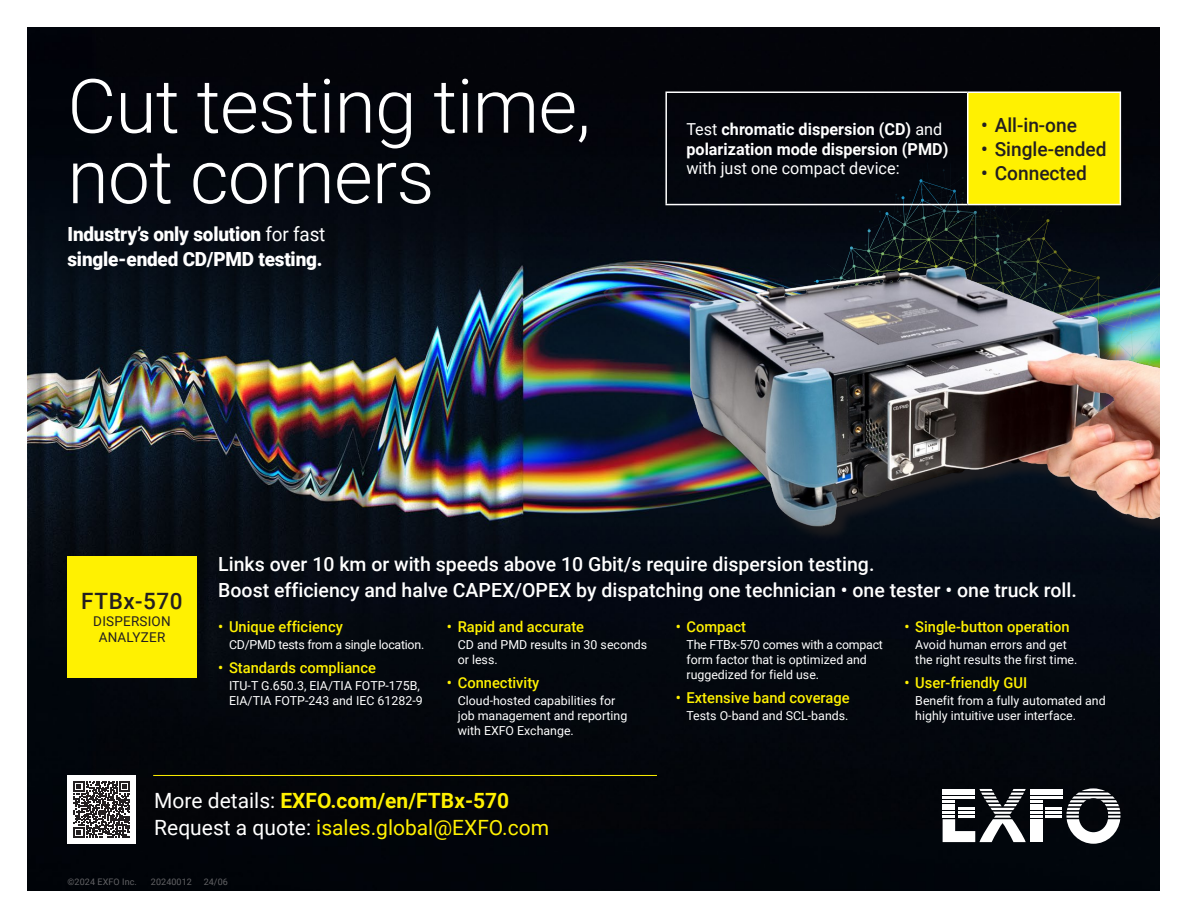
<style>
.page{position:relative;width:1188px;height:918px;background:#fff}
.page>*{position:absolute;margin:0;border:0;box-sizing:border-box;transform-origin:0 0}
.t1{font:300 75px/70.5px "Roboto";letter-spacing:-.01em;color:#fff}
.t2{font:500 22.5px "Roboto";letter-spacing:.025em;color:#231f20}
.t3{font:21px/27px "Roboto";color:#fff}
.t4{font:500 19.5px/25.5px "Roboto";color:#fff}
.t5{font:900 19.5px/25.5px "Roboto";letter-spacing:-.01em;color:#fff}
.t6{font:500 19.5px "Roboto";color:#231f20}
.t7{font:700 16.5px/19.5px "Roboto";color:#fff}
.t8{font:16.5px "Roboto";color:#fff}
.t9{font:500 15px "Roboto";color:#fff101}
.t10{font:13.5px/16.5px "Roboto";letter-spacing:.015em;color:#231f20;text-align:center}
.t11{font:12.3px/15px "Roboto";color:#fff}
.t12{font:12.3px "Roboto";letter-spacing:-.02em;color:#fff}
.t13{font:9px "Roboto";letter-spacing:.01em;color:#636366}
.s1{font-weight:400}
.s2{font-weight:700;color:#fff101}
.s3{color:#fff101}
</style>
<div class="page">
<img style="left:27px;top:27px;width:1133px;height:864px">
<hr style="left:153px;top:775px;width:504px;height:1px;background:#fff101">
<svg style="left:943px;top:788px;width:177px;height:56px"></svg>
<hr style="left:943px;top:796px;width:32px;height:3px;background:#fff">
<div style="left:68px;top:557px;width:129px;height:121px;background:#fff101"></div>
<svg style="left:814px;top:163px;width:346px;height:77px;background:#070c13"></svg>
<img style="left:680px;top:240px;width:480px;height:313px">
<div style="left:68px;top:775px;width:68px;height:69px;background:#fff"></div>
<svg style="left:74px;top:781px;width:56px;height:57px"></svg>
<div style="left:968px;top:92px;width:152px;height:113px;background:#fff101"></div>
<hr style="left:665px;top:92px;width:303px;height:1px;background:#fff">
<hr style="left:665px;top:93px;width:2px;height:111px;background:#fff">
<hr style="left:968px;top:92px;width:153px;height:1px;background:#fff">
<hr style="left:967px;top:93px;width:1px;height:111px;background:#fff">
<hr style="left:1120px;top:93px;width:1px;height:111px;background:#fff">
<hr style="left:665px;top:204px;width:303px;height:1px;background:#fff">
<hr style="left:968px;top:204px;width:153px;height:1px;background:#fff">
<h1 class="t1" style="left:68px;top:68px;width:525px">Cut testing time, not corners</h1>
<h3 class="t5" style="left:68px;top:220px;width:260px">Industry’s only solution <span class="s1">for fast </span>single-ended CD/PMD testing.</h3>
<h3 class="t7" style="left:686px;top:119px;width:264px"><span class="s1">Test</span> chromatic dispersion (CD) <span class="s1">and </span>polarization mode dispersion (PMD)</h3>
<h3 class="t8" style="left:686px;top:157px;width:215px">with just one compact device:</h3>
<h3 class="t6" style="left:981px;top:111px;width:97px">• All-in-one</h3>
<h3 class="t6" style="left:981px;top:135px;width:127px">• Single-ended</h3>
<h3 class="t6" style="left:981px;top:159px;width:107px">• Connected</h3>
<h2 class="t2" style="left:81px;top:586px;width:103px">FTBx-570</h2>
<p class="t10" style="left:93px;top:612px;width:79px">DISPERSION<br>ANALYZER</p>
<h3 class="t4" style="left:218px;top:551px;width:860px">Links over 10 km or with speeds above 10 Gbit/s require dispersion testing.<br>Boost efficiency and halve CAPEX/OPEX by dispatching one technician • one tester • one truck roll.</h3>
<p class="t9" style="left:218px;top:616px;width:126px">• Unique efficiency</p>
<p class="t12" style="left:229px;top:636px;width:197px">CD/PMD tests from a single location.</p>
<p class="t9" style="left:218px;top:657px;width:159px">• Standards compliance</p>
<p class="t11" style="left:229px;top:678px;width:195px">ITU-T G.650.3, EIA/TIA FOTP-175B,<br>EIA/TIA FOTP-243 and IEC 61282-9</p>
<p class="t9" style="left:447px;top:616px;width:139px">• Rapid and accurate</p>
<p class="t11" style="left:458px;top:636px;width:191px">CD and PMD results in 30 seconds or less.</p>
<p class="t9" style="left:447px;top:672px;width:94px">• Connectivity</p>
<p class="t11" style="left:458px;top:693px;width:171px">Cloud-hosted capabilities for job management and reporting with EXFO Exchange.</p>
<p class="t9" style="left:676px;top:616px;width:72px">• Compact</p>
<p class="t11" style="left:687px;top:636px;width:198px">The FTBx-570 comes with a compact form factor that is optimized and ruggedized for field use.</p>
<p class="t9" style="left:676px;top:687px;width:176px">• Extensive band coverage</p>
<p class="t11" style="left:687px;top:708px;width:163px">Tests O-band and SCL-bands.</p>
<p class="t9" style="left:904px;top:616px;width:167px">• Single-button operation</p>
<p class="t11" style="left:915px;top:636px;width:164px">Avoid human errors and get the right results the first time.</p>
<p class="t9" style="left:904px;top:672px;width:124px">• User-friendly GUI</p>
<p class="t11" style="left:915px;top:693px;width:192px">Benefit from a fully automated and highly intuitive user interface.</p>
<h3 class="t3" style="left:154px;top:786px;width:396px">More details: <span class="s2">EXFO.com/en/FTBx-570<br></span>Request a quote: <span class="s3">isales.global@EXFO.com</span></h3>
<p class="t13" style="left:68px;top:875px;width:71px">©2024 EXFO Inc.</p>
<p class="t13" style="left:151px;top:875px;width:43px">20240012</p>
<p class="t13" style="left:204px;top:875px;width:26px">24/06</p>
</div>
